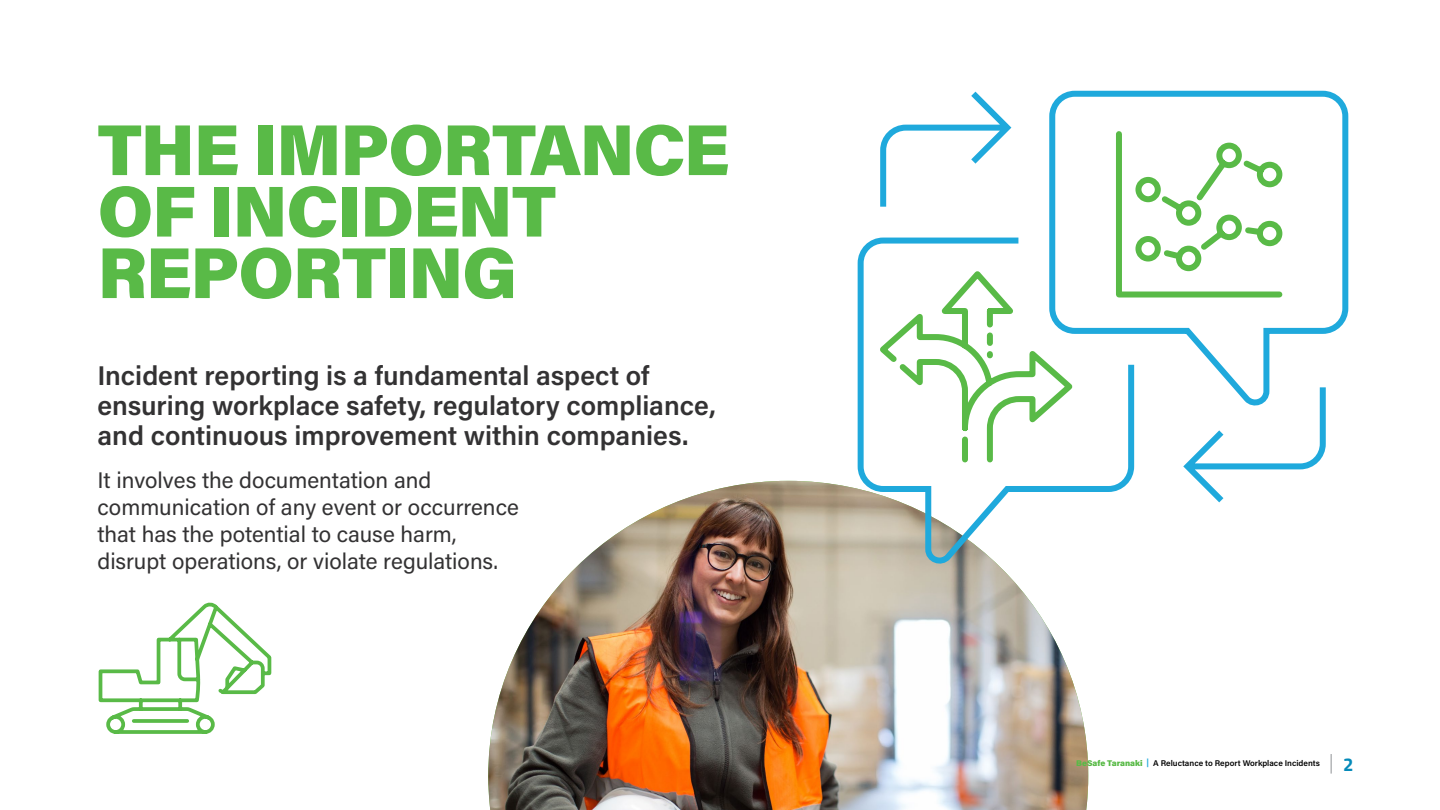
<style>
.page{position:relative;width:1440px;height:810px;background:#fff}
.page>*{position:absolute;margin:0;border:0;box-sizing:border-box;transform-origin:0 0}
.t1{font:900 72px/61.5px "Acumin Pro";letter-spacing:-.02em;color:#59ba47}
.t2{font:600 27px/30px "Acumin Pro";color:#333233}
.t3{font:22.5px/27px "Acumin Pro";color:#333233}
.t4{font:700 18.6px "Titillium Web";color:#058ab9}
.t5{font:600 8.25px "Acumin Pro";color:#000}
.s1{font-weight:900;color:#59ba47}
.s2{font-weight:700;color:#1fa9dc}
</style>
<div class="page">
<img style="left:488px;top:481px;width:600px;height:329px">
<svg style="left:855px;top:90px;width:494px;height:475px"></svg>
<svg style="left:1113px;top:128px;width:172px;height:173px"></svg>
<svg style="left:98px;top:602px;width:174px;height:132px"></svg>
<svg style="left:874px;top:265px;width:204px;height:200px"></svg>
<svg style="left:1331px;top:754px;width:1px;height:20px"></svg>
<h1 class="t1" style="left:97px;top:116px;width:634px">THE IMPORTANCE<br>OF INCIDENT<br>REPORTING</h1>
<p class="t2" style="left:98px;top:359px;width:620px">Incident reporting is a fundamental aspect of ensuring workplace safety, regulatory compliance, and continuous improvement within companies.</p>
<p class="t3" style="left:98px;top:466px;width:423px">It involves the documentation and communication of any event or occurrence that has the potential to cause harm, disrupt operations, or violate regulations.</p>
<p class="t5" style="left:1076px;top:757px;width:245px"><span class="s1">BeSafe Taranaki</span> <span class="s2">|</span> A Reluctance to Report Workplace Incidents</p>
<p class="t4" style="left:1343px;top:750px;width:12px">2</p>
</div>
